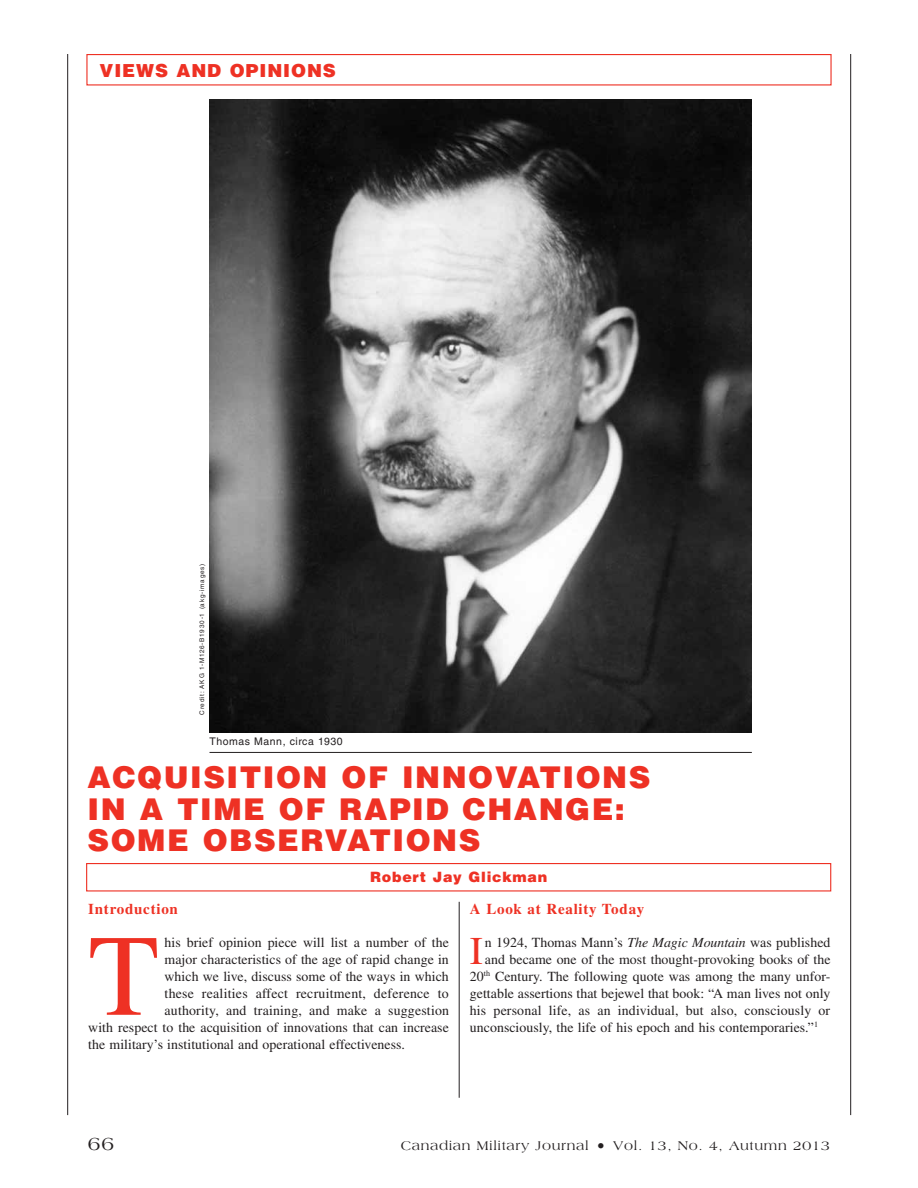
<style>
.page{position:relative;width:918px;height:1188px;background:#fff}
.page>*{position:absolute;margin:0;border:0;box-sizing:border-box;transform-origin:0 0}
.t1{font:115.8px "Times LT Std";color:#ee3124}
.t2{font:39.3px "Times LT Std";color:#ee3124}
.t3{font:900 30px/31.5px "Helvetica LT Std";letter-spacing:.05em;color:#ee3124}
.t4{font:19.5px "Americana Std";color:#231f20}
.t5{font:900 18px "Helvetica LT Std";letter-spacing:.05em;color:#ee3124}
.t6{font:700 15px "Times LT Std";letter-spacing:.05em;color:#ee3124}
.t7{font:900 14.25px "Helvetica LT Std";letter-spacing:.05em;color:#ee3124}
.t8{font:13.8px "Times LT Std";letter-spacing:.005em;color:#231f20}
.t9{font:13.5px "Americana Std";letter-spacing:.05em;color:#231f20}
.t10{font:10.5px "Helvetica LT Std";letter-spacing:.05em;color:#231f20}
.t11{font:6.3px "Helvetica LT Std";letter-spacing:.125em;color:#231f20}
.s1{font-style:italic}
.s2{font-size:16.5px}
</style>
<div class="page">
<hr style="left:850px;top:54px;width:1px;height:1061px;background:#231f20">
<hr style="left:67px;top:54px;width:1px;height:1061px;background:#231f20">
<div style="left:86px;top:54px;width:746px;height:32px;border:1px solid #ee3124"></div>
<div style="left:86px;top:863px;width:745px;height:29px;border:1px solid #ee3124"></div>
<img style="left:209px;top:99px;width:543px;height:633px">
<hr style="left:210px;top:752px;width:542px;height:1px;background:#231f20">
<hr style="left:459px;top:902px;width:1px;height:196px;background:#231f20">
<h3 class="t5" style="left:100px;top:59px;width:238px">VIEWS AND OPINIONS</h3>
<p class="t11" style="left:198px;top:715px;width:153px;rotate:-90deg">Credit: AKG 1-M126-B1930-1 (akg-images)</p>
<p class="t10" style="left:210px;top:736px;width:135px">Thomas Mann, circa 1930</p>
<h3 class="t3" style="left:88px;top:761px;width:564px">ACQUISITION OF INNOVATIONS<br>IN A TIME OF RAPID CHANGE:<br>SOME OBSERVATIONS</h3>
<p class="t7" style="left:370px;top:867px;width:179px">Robert Jay Glickman</p>
<p class="t6" style="left:88px;top:900px;width:91px">Introduction</p>
<h1 class="t1" style="left:88px;top:911px;width:72px">T</h1>
<p class="t8" style="left:165px;top:935px;width:286px">his brief opinion piece will list a number of the</p>
<p class="t6" style="left:470px;top:900px;width:176px">A Look at Reality Today</p>
<h2 class="t2" style="left:470px;top:929px;width:15px">I</h2>
<p class="t8" style="left:485px;top:935px;width:347px">n 1924, Thomas Mann’s <span class="s1">The Magic Mountain</span> was published</p>
<p class="t8" style="left:165px;top:952px;width:286px">major characteristics of the age of rapid change in</p>
<p class="t8" style="left:165px;top:969px;width:286px">which we live, discuss some of the ways in which</p>
<p class="t8" style="left:165px;top:986px;width:286px">these realities affect recruitment, deference to</p>
<p class="t8" style="left:165px;top:1002px;width:286px">authority, and training, and make a suggestion</p>
<p class="t8" style="left:88px;top:1019px;width:362px">with respect to the acquisition of innovations that can increase</p>
<p class="t8" style="left:88px;top:1036px;width:318px">the military’s institutional and operational effectiveness.</p>
<p class="t8" style="left:485px;top:952px;width:347px">and became one of the most thought-provoking books of the</p>
<p class="t8" style="left:470px;top:969px;width:362px">20<sup>th</sup> Century. The following quote was among the many unfor-</p>
<p class="t8" style="left:470px;top:986px;width:362px">gettable assertions that bejewel that book: “A man lives not only</p>
<p class="t8" style="left:470px;top:1002px;width:362px">his personal life, as an individual, but also, consciously or</p>
<p class="t8" style="left:470px;top:1019px;width:350px">unconsciously, the life of his epoch and his contemporaries.”<sup>1</sup></p>
<h3 class="t4" style="left:88px;top:1132px;width:28px">66</h3>
<p class="t9" style="left:401px;top:1138px;width:431px">Canadian Military Journal <span class="s2">•</span> Vol. 13, No. 4, Autumn 2013</p>
</div>
